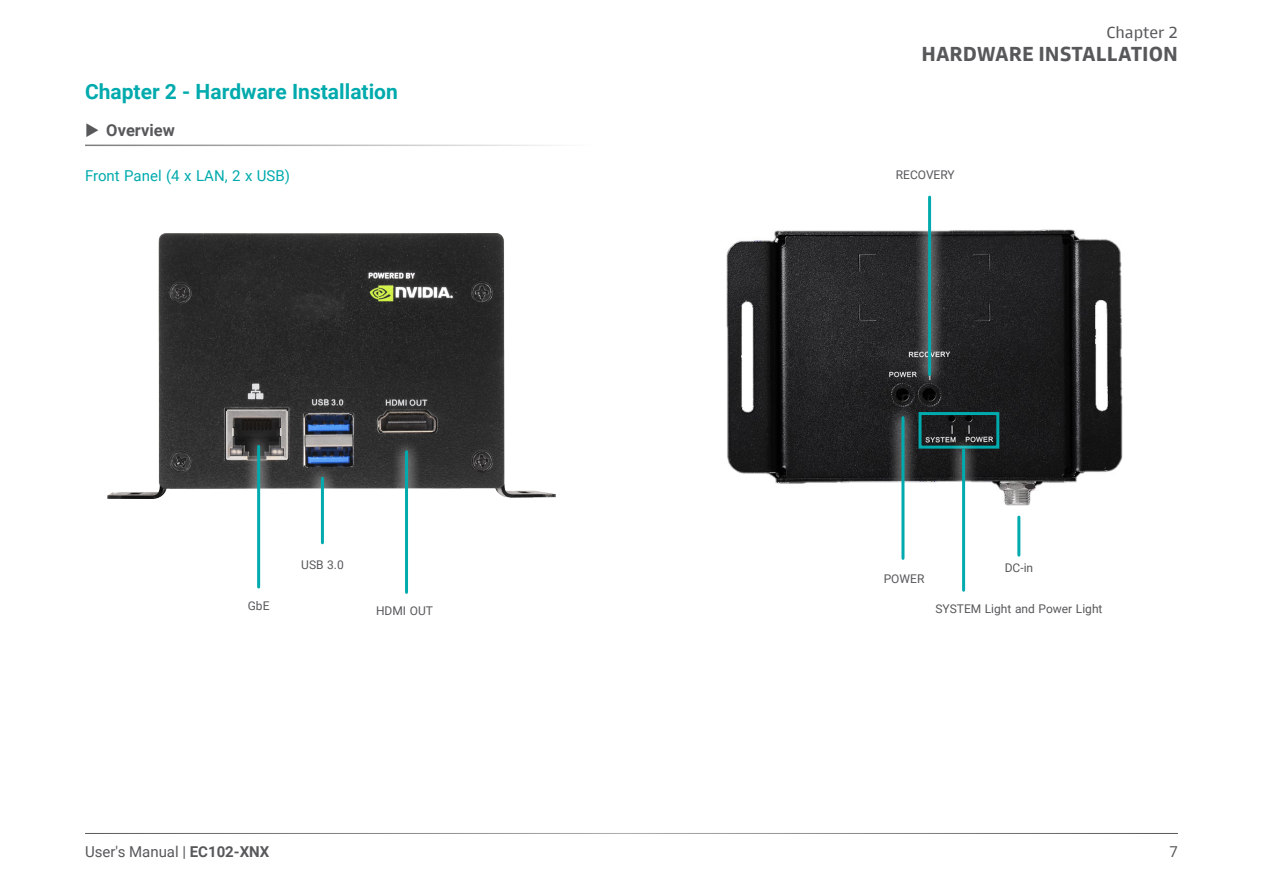
<style>
.page{position:relative;width:1263px;height:893px;background:#fff}
.page>*{position:absolute;margin:0;border:0;box-sizing:border-box;transform-origin:0 0}
.Chapter-Heading{font:700 21px "Roboto";color:#00aaad}
.t1{font:700 21px "Goldman Sans";color:#57585a}
.t2{font:16.5px "Goldman Sans";color:#57585a}
.t3{font:700 16.5px "Roboto";color:#57585a}
.t4{font:15px "Roboto";color:#57585a}
.Heading_3{font:15px "Roboto";color:#00aaad}
.Body_Text{font:12px "Roboto";color:#57585a}
.s1{font-weight:700}
</style>
<div class="page">
<hr style="left:85px;top:833px;width:1093px;height:1px;background:#57585a">
<hr style="left:85px;top:145px;width:515px;height:1px;background:#595a5b">
<img style="left:107px;top:233px;width:449px;height:265px">
<div style="left:244px;top:432px;width:30px;height:169px;background:#fff;opacity:.7"></div>
<hr style="left:257px;top:446px;width:3px;height:141px;background:#00aaad">
<div style="left:307px;top:464px;width:31px;height:93px;background:#fff;opacity:.7"></div>
<hr style="left:321px;top:478px;width:3px;height:65px;background:#00aaad">
<div style="left:391px;top:437px;width:31px;height:170px;background:#fff;opacity:.7"></div>
<hr style="left:405px;top:452px;width:3px;height:140px;background:#00aaad">
<img style="left:726px;top:230px;width:397px;height:273px">
<div style="left:888px;top:403px;width:30px;height:169px;background:#fff;opacity:.7"></div>
<hr style="left:901px;top:418px;width:3px;height:140px;background:#00aaad">
<div style="left:914px;top:183px;width:31px;height:206px;background:#fff;opacity:.7"></div>
<hr style="left:928px;top:197px;width:3px;height:177px;background:#00aaad">
<div style="left:918px;top:412px;width:81px;height:37px;border:3px solid #00aaad"></div>
<div style="left:948px;top:435px;width:31px;height:169px;background:#fff;opacity:.7"></div>
<hr style="left:962px;top:450px;width:3px;height:140px;background:#00aaad">
<hr style="left:1017px;top:517px;width:3px;height:38px;background:#00aaad">
<h2 class="t2" style="left:1106px;top:23px;width:73px">Chapter 2</h2>
<h1 class="t1" style="left:921px;top:40px;width:258px">HARDWARE INSTALLATION</h1>
<p class="Chapter-Heading" style="left:85px;top:76px;width:314px">Chapter 2 - Hardware Installation</p>
<p class="t3" style="left:106px;top:119px;width:70px">Overview</p>
<p class="Heading_3" style="left:85px;top:165px;width:207px">Front Panel (4 x LAN, 2 x USB)</p>
<p class="Body_Text" style="left:896px;top:167px;width:60px">RECOVERY</p>
<p class="Body_Text" style="left:301px;top:556px;width:44px">USB 3.0</p>
<p class="Body_Text" style="left:1005px;top:559px;width:30px">DC-in</p>
<p class="Body_Text" style="left:884px;top:571px;width:42px">POWER</p>
<p class="Body_Text" style="left:248px;top:597px;width:23px">GbE</p>
<p class="Body_Text" style="left:376px;top:602px;width:58px">HDMI OUT</p>
<p class="Body_Text" style="left:935px;top:600px;width:169px">SYSTEM Light and Power Light</p>
<p class="t4" style="left:85px;top:841px;width:186px">User's Manual | <span class="s1">EC102-XNX</span></p>
<p class="t4" style="left:1169px;top:841px;width:10px">7</p>
</div>
